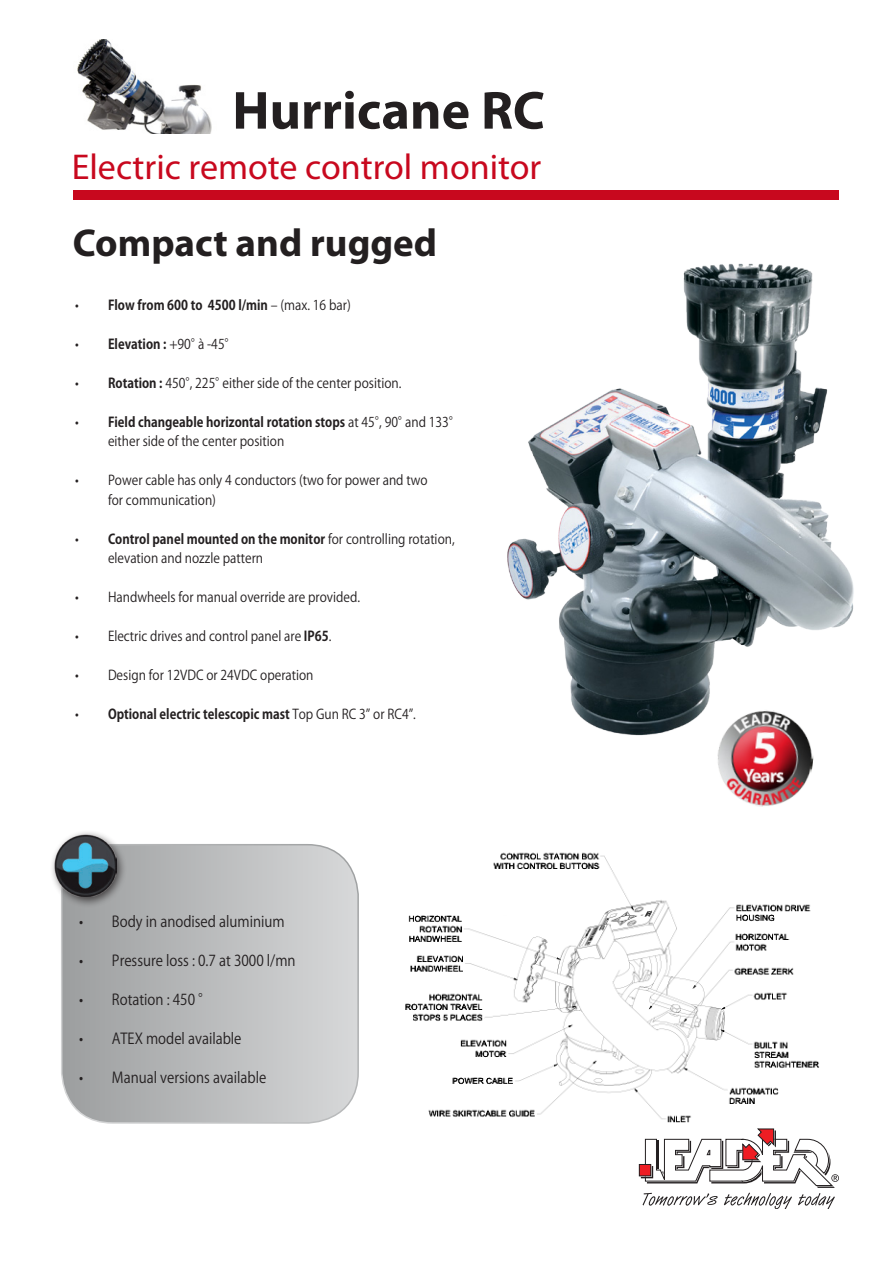
<style>
.page{position:relative;width:893px;height:1263px;background:#fff}
.page>*{position:absolute;margin:0;border:0;box-sizing:border-box;transform-origin:0 0}
.t1{font:700 54px "Myriad Pro";color:#231f20}
.t2{font:700 39px "Myriad Pro";color:#231f20}
.t3{font:36px "Myriad Pro";color:#c8081e}
.t4{font:15px "Koz Go Pro";color:#231f20;scale:.9 1}
.t5{font:13.5px "Koz Go Pro";color:#231f20;scale:.9 1}
.t6{font:700 13.5px "Koz Go Pro";color:#231f20;scale:.9 1}
.s1{font-weight:400}
.s2{font-weight:700}
</style>
<div class="page">
<img style="left:405px;top:852px;width:414px;height:321px">
<img style="left:507px;top:263px;width:347px;height:473px">
<div style="left:74px;top:191px;width:765px;height:9px;background:#c8081e"></div>
<div style="left:639px;top:1164px;width:12px;height:12px;border:1px solid #231f20"></div>
<svg style="left:641px;top:1128px;width:198px;height:81px"></svg>
<img style="left:77px;top:40px;width:135px;height:93px">
<svg style="left:64px;top:845px;width:294px;height:278px;background:#bbbdbe"></svg>
<div style="left:61px;top:844px;width:298px;height:280px;border:2px solid #fff;border-radius:51px"></div>
<div style="left:49px;top:830px;width:78px;height:78px;background:#231f20;opacity:.75"></div>
<img style="left:54px;top:834px;width:62px;height:63px">
<img style="left:710px;top:704px;width:108px;height:103px">
<div style="left:452px;top:882px;width:118px;height:33px;background:#fff"></div>
<p class="t1" style="left:232px;top:75px;width:314px">Hurricane RC</p>
<p class="t3" style="left:72px;top:145px;width:471px">Electric remote control monitor</p>
<p class="t2" style="left:73px;top:217px;width:366px">Compact and rugged</p>
<p class="t6" style="left:75px;top:296px;width:308px"><span class="s1">•</span> Flow from 600 to 4500 l/min <span class="s1">– (max. 16 bar)</span></p>
<p class="t5" style="left:75px;top:335px;width:180px">• <span class="s2">Elevation :</span> +90°à -45°</p>
<p class="t5" style="left:75px;top:374px;width:364px">• <span class="s2">Rotation :</span> 450°, 225°either side of the center position.</p>
<p class="t6" style="left:75px;top:413px;width:430px"><span class="s1">•</span> Field changeable horizontal rotation stops <span class="s1">at 45°, 90°and 133°</span></p>
<p class="t5" style="left:108px;top:433px;width:197px">either side of the center position</p>
<p class="t5" style="left:75px;top:472px;width:393px">• Power cable has only 4 conductors (two for power and two</p>
<p class="t5" style="left:108px;top:491px;width:122px">for communication)</p>
<p class="t6" style="left:75px;top:530px;width:423px"><span class="s1">•</span> Control panel mounted on the monitor <span class="s1">for controlling rotation,</span></p>
<p class="t5" style="left:108px;top:550px;width:174px">elevation and nozzle pattern</p>
<p class="t5" style="left:75px;top:589px;width:318px">• Handwheels for manual override are provided.</p>
<p class="t5" style="left:75px;top:628px;width:286px">• Electric drives and control panel are <span class="s2">IP65</span>.</p>
<p class="t5" style="left:75px;top:667px;width:266px">• Design for 12VDC or 24VDC operation</p>
<p class="t6" style="left:75px;top:706px;width:380px"><span class="s1">•</span> Optional electric telescopic mast <span class="s1">Top Gun RC 3” or RC4”.</span></p>
<p class="t4" style="left:79px;top:912px;width:230px">• Body in anodised aluminium</p>
<p class="t4" style="left:79px;top:951px;width:242px">• Pressure loss : 0.7 at 3000 l/mn</p>
<p class="t4" style="left:79px;top:990px;width:148px">• Rotation : 450 °</p>
<p class="t4" style="left:79px;top:1029px;width:182px">• ATEX model available</p>
<p class="t4" style="left:79px;top:1068px;width:210px">• Manual versions available</p>
</div>
